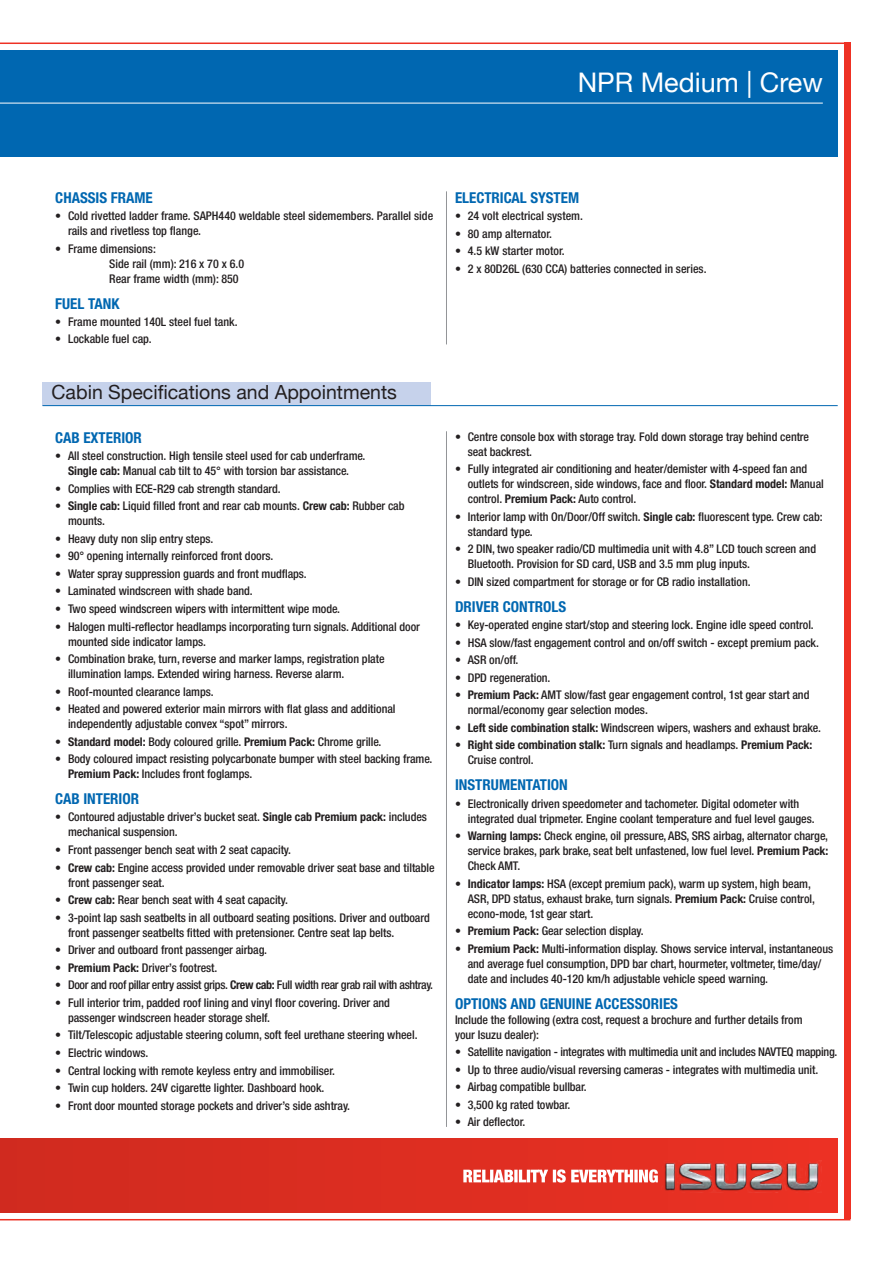
<style>
.page{position:relative;width:893px;height:1263px;background:#fff}
.page>*{position:absolute;margin:0;border:0;box-sizing:border-box;transform-origin:0 0}
.t1{font:27px "Helvetica Neue";color:#fff}
.t2{font:19.5px "Helvetica Neue";color:#231f20}
.t3{font:700 condensed 15px "Helvetica Neue";color:#0067b1}
.t4{font:500 condensed 12px/15px "Helvetica Neue";letter-spacing:-.005em;color:#231f20}
.t5{font:500 condensed 12px "Helvetica Neue";letter-spacing:-.03em;color:#231f20}
.s1{font-weight:700}
</style>
<div class="page">
<div style="left:844px;top:43px;width:6px;height:1176px;background:#ee3124"></div>
<div style="left:0;top:1138px;width:838px;height:75px;background:linear-gradient(to right,#d02a1f,#eb3224)"></div>
<svg style="left:463px;top:1169px;width:195px;height:13px"></svg>
<img style="left:662px;top:1160px;width:160px;height:32px">
<div style="left:0;top:50px;width:838px;height:106px;background:#0067b1"></div>
<hr style="left:0;top:103px;width:823px;height:1px;background:#fff">
<hr style="left:446px;top:191px;width:1px;height:153px;background:#939598">
<hr style="left:446px;top:431px;width:1px;height:696px;background:#939598">
<div style="left:43px;top:383px;width:388px;height:23px;background:#c6d2eb"></div>
<hr style="left:43px;top:405px;width:795px;height:1px;background:#0067b1">
<h1 class="t1" style="left:578px;top:66px;width:247px">NPR Medium | Crew</h1>
<p class="t3" style="left:55px;top:189px;width:33px">Chassis</p>
<p class="t3" style="left:111px;top:189px;width:42px">Frame</p>
<p class="t4" style="left:68px;top:208px;width:367px;text-indent:-13px">• Cold rivetted ladder frame. SAPH440 weldable steel sidemembers. Parallel side rails and rivetless top flange.</p>
<p class="t4" style="left:68px;top:241px;width:89px;text-indent:-13px">• Frame dimensions:<br>S</p>
<p class="t4" style="left:116px;top:256px;width:130px">ide rail (mm): 216 x 70 x 6.0</p>
<p class="t4" style="left:68px;top:271px;width:25px">R</p>
<p class="t4" style="left:116px;top:271px;width:124px">ear frame width (mm): 850</p>
<p class="t3" style="left:55px;top:294px;width:57px">Fuel Tank</p>
<p class="t4" style="left:55px;top:314px;width:184px">• Frame mounted 140L steel fuel tank.</p>
<p class="t4" style="left:55px;top:331px;width:98px">• Lockable fuel cap.</p>
<h2 class="t2" style="left:52px;top:381px;width:347px">Cabin Specifications and Appointments</h2>
<p class="t3" style="left:55px;top:428px;width:88px">Cab Exterior</p>
<p class="t4" style="left:55px;top:448px;width:312px;text-align:center">• All steel construction. High tensile steel used for cab underframe.<br><span class="s1">Single cab:</span> Manual cab tilt to 45° with torsion bar assistance.</p>
<p class="t4" style="left:55px;top:481px;width:227px">• Complies with ECE-R29 cab strength standard.</p>
<p class="t4" style="left:68px;top:498px;width:338px;text-indent:-13px">• <span class="s1">Single cab:</span> Liquid filled front and rear cab mounts. <span class="s1">Crew cab:</span> Rubber cab mounts.</p>
<p class="t4" style="left:55px;top:531px;width:160px">• Heavy duty non slip entry steps.</p>
<p class="t4" style="left:55px;top:548px;width:220px">• 90° opening internally reinforced front doors.</p>
<p class="t4" style="left:55px;top:566px;width:253px">• Water spray suppression guards and front mudflaps.</p>
<p class="t4" style="left:55px;top:583px;width:199px">• Laminated windscreen with shade band.</p>
<p class="t4" style="left:55px;top:601px;width:286px">• Two speed windscreen wipers with intermittent wipe mode.</p>
<p class="t4" style="left:68px;top:619px;width:353px;text-indent:-13px">• Halogen multi-reflector headlamps incorporating turn signals. Additional door mounted side indicator lamps.</p>
<p class="t4" style="left:68px;top:651px;width:318px;text-indent:-13px">• Combination brake, turn, reverse and marker lamps, registration plate illumination lamps. Extended wiring harness. Reverse alarm.</p>
<p class="t4" style="left:55px;top:684px;width:160px">• Roof-mounted clearance lamps.</p>
<p class="t4" style="left:68px;top:701px;width:329px;text-indent:-13px">• Heated and powered exterior main mirrors with flat glass and additional independently adjustable convex “spot” mirrors.</p>
<p class="t4" style="left:55px;top:734px;width:328px">• <span class="s1">Standard model:</span> Body coloured grille. <span class="s1">Premium Pack:</span> Chrome grille.</p>
<p class="t4" style="left:68px;top:751px;width:366px;text-indent:-13px">• Body coloured impact resisting polycarbonate bumper with steel backing frame.<br><span class="s1">Premium Pack:</span> Includes front foglamps.</p>
<p class="t3" style="left:55px;top:790px;width:85px">Cab Interior</p>
<p class="t4" style="left:68px;top:809px;width:360px;text-indent:-13px">• Contoured adjustable driver’s bucket seat. <span class="s1">Single cab Premium pack:</span> includes mechanical suspension.</p>
<p class="t4" style="left:55px;top:842px;width:237px">• Front passenger bench seat with 2 seat capacity.</p>
<p class="t4" style="left:68px;top:860px;width:368px;text-indent:-13px">• <span class="s1">Crew cab:</span> Engine access provided under removable driver seat base and tiltable front passenger seat.</p>
<p class="t4" style="left:55px;top:892px;width:234px">• <span class="s1">Crew cab:</span> Rear bench seat with 4 seat capacity.</p>
<p class="t4" style="left:68px;top:910px;width:363px;text-indent:-13px">• 3-point lap sash seatbelts in all outboard seating positions. Driver and outboard front passenger seatbelts fitted with pretensioner. Centre seat lap belts.</p>
<p class="t4" style="left:55px;top:942px;width:213px">• Driver and outboard front passenger airbag.</p>
<p class="t4" style="left:55px;top:960px;width:164px">• <span class="s1">Premium Pack:</span> Driver’s footrest.</p>
<p class="t5" style="left:55px;top:978px;width:379px">• Door and roof pillar entry assist grips. <span class="s1">Crew cab:</span> Full width rear grab rail with ashtray.</p>
<p class="t4" style="left:68px;top:995px;width:324px;text-indent:-13px">• Full interior trim, padded roof lining and vinyl floor covering. Driver and passenger windscreen header storage shelf.</p>
<p class="t4" style="left:55px;top:1027px;width:364px">• Tilt/Telescopic adjustable steering column, soft feel urethane steering wheel.</p>
<p class="t4" style="left:55px;top:1045px;width:95px">• Electric windows.</p>
<p class="t4" style="left:55px;top:1063px;width:281px">• Central locking with remote keyless entry and immobiliser.</p>
<p class="t4" style="left:55px;top:1080px;width:271px">• Twin cup holders. 24V cigarette lighter. Dashboard hook.</p>
<p class="t4" style="left:55px;top:1098px;width:296px">• Front door mounted storage pockets and driver’s side ashtray.</p>
<p class="t3" style="left:455px;top:189px;width:92px">Electrical Syste</p>
<p class="t3" style="left:568px;top:189px;width:13px">m</p>
<p class="t4" style="left:455px;top:208px;width:130px">• 24 volt electrical system.</p>
<p class="t4" style="left:455px;top:226px;width:99px">• 80 amp alternator.</p>
<p class="t4" style="left:455px;top:243px;width:111px">• 4.5 kW starter motor.</p>
<p class="t4" style="left:455px;top:261px;width:253px">• 2 x 80D26L (630 CCA) batteries connected in series.</p>
<p class="t4" style="left:468px;top:429px;width:343px;text-indent:-13px">• Centre console box with storage tray. Fold down storage tray behind centre seat backrest.</p>
<p class="t4" style="left:468px;top:461px;width:358px;text-indent:-13px">• Fully integrated air conditioning and heater/demister with 4-speed fan and outlets for windscreen, side windows, face and floor. <span class="s1">Standard model:</span> Manual control. <span class="s1">Premium Pack:</span> Auto control.</p>
<p class="t4" style="left:468px;top:509px;width:356px;text-indent:-13px">• I nterior lamp with On/Door/Off switch. <span class="s1">Single cab:</span> fluorescent type. Crew cab: standard type.</p>
<p class="t4" style="left:468px;top:541px;width:350px;text-indent:-13px">• 2 DIN, two speaker radio/CD multimedia unit with 4.8” LCD touch screen and<br>Bluetooth. Provision for SD card, USB and 3.5 mm plug inputs.</p>
<p class="t4" style="left:455px;top:574px;width:297px">• DIN sized compartment for storage or for CB radio installation.</p>
<p class="t3" style="left:455px;top:597px;width:112px">Driver Controls</p>
<p class="t4" style="left:455px;top:617px;width:360px">• Key-operated engine start/stop and steering lock. Engine idle speed control.</p>
<p class="t4" style="left:455px;top:635px;width:365px">• HSA slow/fast engagement control and on/off switch - except premium pack.</p>
<p class="t4" style="left:455px;top:652px;width:65px">• ASR on/off.</p>
<p class="t4" style="left:455px;top:670px;width:97px">• DPD regeneration.</p>
<p class="t4" style="left:468px;top:687px;width:343px;text-indent:-13px">• <span class="s1">Premium Pack:</span> AMT slow/fast gear engagement control, 1st gear start and normal/economy gear selection modes.</p>
<p class="t4" style="left:455px;top:720px;width:367px">• <span class="s1">Left side combination stalk:</span> Windscreen wipers, washers and exhaust brake.</p>
<p class="t4" style="left:468px;top:737px;width:346px;text-indent:-13px">• <span class="s1">Right side combination stalk:</span> Turn signals and headlamps. <span class="s1">Premium Pack:<br></span>Cruise control.</p>
<p class="t3" style="left:455px;top:776px;width:113px">Instrumentation</p>
<p class="t4" style="left:468px;top:796px;width:348px;text-indent:-13px">• Electronically driven speedometer and tachometer. Digital odometer with integrated dual tripmeter. Engine coolant temperature and fuel level gauges.</p>
<p class="t4" style="left:455px;top:828px;width:244px">• <span class="s1">Warning lamps:</span> Check engine, oil pressure, ABS, SRS</p>
<p class="t4" style="left:468px;top:828px;width:362px;text-align:justify;text-indent:245px">airbag, alternator charge, service brakes, park brake, seat belt unfastened, low fuel level. <span class="s1">Premium Pack:<br></span>Check AMT.</p>
<p class="t4" style="left:468px;top:876px;width:349px;text-indent:-13px">• <span class="s1">Indicator lamps:</span> HSA (except premium pack), warm up system, high beam,<br>ASR, DPD status, exhaust brake, turn signals. <span class="s1">Premium Pack:</span> Cruise control, econo-mode, 1st gear start.</p>
<p class="t4" style="left:455px;top:923px;width:190px">• <span class="s1">Premium Pack:</span> Gear selection display.</p>
<p class="t4" style="left:468px;top:941px;width:367px;text-indent:-13px">• <span class="s1">Premium Pack:</span> Multi-information display. Shows service interval, instantaneous and average fuel consumption, DPD bar chart, hourmeter, voltmeter, time/day/ date and includes 40-120 km/h adjustable vehicle speed warning.</p>
<p class="t3" style="left:455px;top:994px;width:93px">options and genuine</p>
<p class="t3" style="left:595px;top:994px;width:17px">access</p>
<p class="t3" style="left:642px;top:994px;width:24px">ories</p>
<p class="t4" style="left:455px;top:1012px;width:349px">Include the following (extra cost, request a brochure and further details from your Isuzu dealer):</p>
<p class="t4" style="left:455px;top:1044px;width:384px">• Satellite navigation - integrates with multimedia unit and includes NAVTEQ mapping.</p>
<p class="t4" style="left:455px;top:1062px;width:365px">• U p to three audio/visual reversing cameras - integrates with multimedia unit.</p>
<p class="t4" style="left:455px;top:1079px;width:133px">• Airbag compatible bullbar.</p>
<p class="t4" style="left:455px;top:1097px;width:117px">• 3,500 kg rated towbar.</p>
<p class="t4" style="left:455px;top:1114px;width:72px">• Air deflector.</p>
</div>
